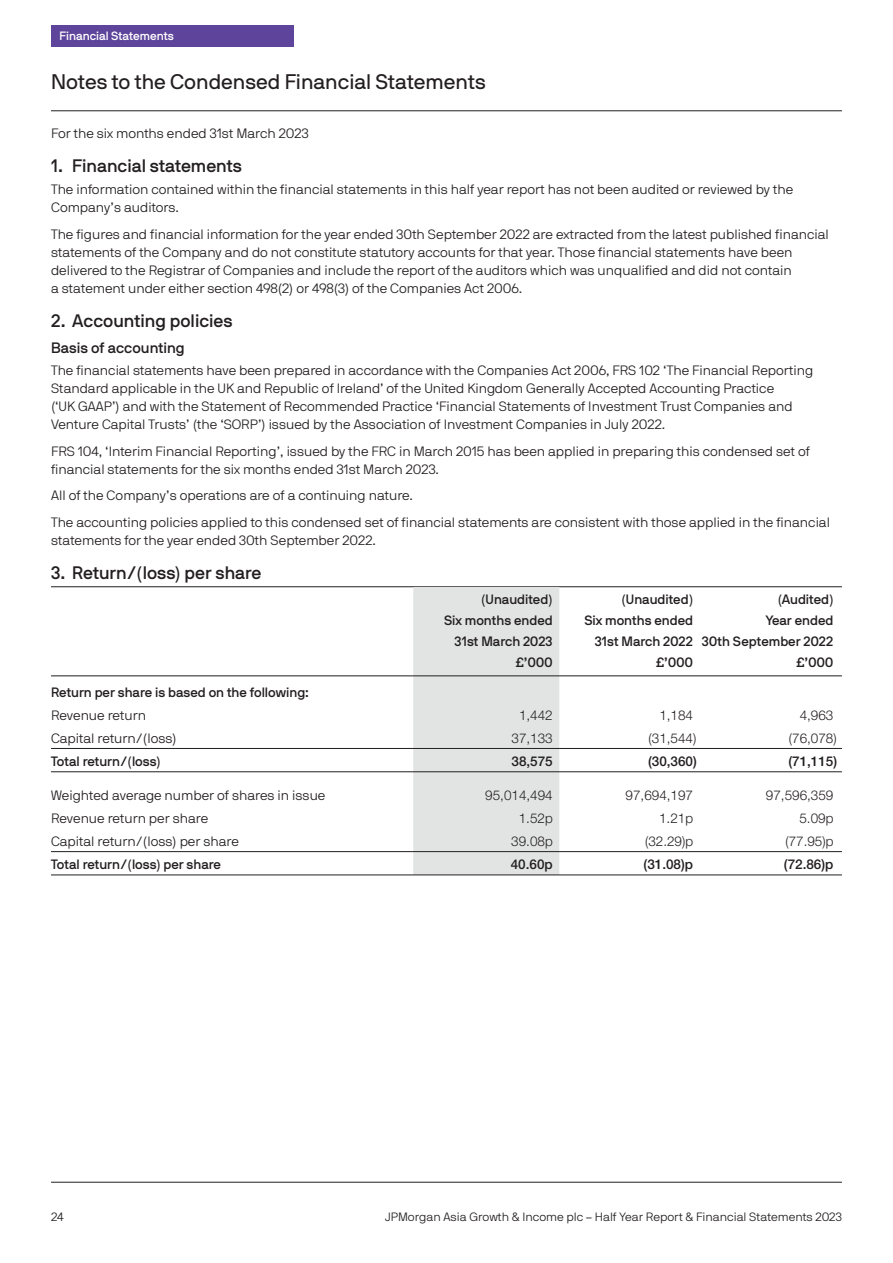
<style>
.page{position:relative;width:893px;height:1263px;background:#fff}
.page>*{position:absolute;margin:0;border:0;box-sizing:border-box;transform-origin:0 0}
.t1{font:21px "JPMAM Pro Reg";color:#231f20}
.t2{font:18px "JPMAM Pro Med";color:#231f20}
.t3{font:15px "JPMAM Pro Med";color:#231f20}
.t4{font:13.5px/18px "JPMAM Pro Lig";color:#231f20}
.t5{font:13.5px "JPMAM Pro Med";color:#231f20}
.t6{font:300 13.5px "Helvetica Neue LT";color:#231f20}
.t7{font:500 13.5px "Helvetica Neue LT";color:#231f20}
.t8{font:12px "JPMAM Pro Lig";color:#231f20}
.t9{font:12px "JPMAM Pro Med";color:#fff}
</style>
<div class="page">
<hr style="left:51px;top:1182px;width:791px;height:1px;background:#231f20">
<hr style="left:51px;top:111px;width:791px;height:1px;background:#231f20">
<div style="left:51px;top:26px;width:242px;height:21px;background:#5e449b"></div>
<hr style="left:51px;top:586px;width:791px;height:1px;background:#231f20">
<div style="left:413px;top:587px;width:146px;height:288px;background:#e2e4e4"></div>
<hr style="left:51px;top:675px;width:791px;height:1px;background:#231f20">
<hr style="left:51px;top:748px;width:791px;height:1px;background:#231f20">
<hr style="left:51px;top:771px;width:791px;height:1px;background:#231f20">
<hr style="left:51px;top:851px;width:791px;height:1px;background:#231f20">
<hr style="left:51px;top:874px;width:791px;height:1px;background:#231f20">
<p class="t9" style="left:60px;top:32px;width:116px">Financial Statements</p>
<h1 class="t1" style="left:51px;top:74px;width:436px">Notes to the Condensed Financial Statements</h1>
<p class="t4" style="left:51px;top:125px;width:259px">For the six months ended 31st March 2023</p>
<h2 class="t2" style="left:51px;top:159px;width:193px">1. Financial statements</h2>
<p class="t4" style="left:51px;top:181px;width:744px">The information contained within the financial statements in this half year report has not been audited or reviewed by the<br>Company’s auditors.</p>
<p class="t4" style="left:51px;top:225px;width:779px">The figures and financial information for the year ended 30th September 2022 are extracted from the latest published financial statements of the Company and do not constitute statutory accounts for that year. Those financial statements have been delivered to the Registrar of Companies and include the report of the auditors which was unqualified and did not contain<br>a statement under either section 498(2) or 498(3) of the Companies Act 2006.</p>
<h2 class="t2" style="left:51px;top:313px;width:183px">2. Accounting policies</h2>
<p class="t3" style="left:51px;top:342px;width:135px">Basis of accounting</p>
<p class="t4" style="left:51px;top:362px;width:764px">The financial statements have been prepared in accordance with the Companies Act 2006, FRS 102 ‘The Financial Reporting Standard applicable in the UK and Republic of Ireland’ of the United Kingdom Generally Accepted Accounting Practice<br>(‘UK GAAP’) and with the Statement of Recommended Practice ‘Financial Statements of Investment Trust Companies and Venture Capital Trusts’ (the ‘SORP’) issued by the Association of Investment Companies in July 2022.</p>
<p class="t4" style="left:51px;top:442px;width:760px">FRS 104, ‘Interim Financial Reporting’, issued by the FRC in March 2015 has been applied in preparing this condensed set of financial statements for the six months ended 31st March 2023.</p>
<p class="t4" style="left:51px;top:483px;width:781px;line-height:26.5px">All of the Company’s operations are of a continuing nature.<br>The accounting policies applied to this condensed set of financial statements are consistent with those applied in the financial</p>
<p class="t4" style="left:51px;top:531px;width:326px">statements for the year ended 30th September 2022.</p>
<h2 class="t2" style="left:51px;top:565px;width:212px">3. Return/(loss) per share</h2>
<p class="t5" style="left:481px;top:594px;width:73px">(Unaudited)</p>
<p class="t5" style="left:622px;top:594px;width:73px">(Unaudited)</p>
<p class="t5" style="left:778px;top:594px;width:57px">(Audited)</p>
<p class="t5" style="left:444px;top:615px;width:110px">Six months ended</p>
<p class="t5" style="left:584px;top:615px;width:110px">Six months ended</p>
<p class="t5" style="left:766px;top:615px;width:69px">Year ended</p>
<p class="t5" style="left:455px;top:636px;width:100px">31st March 2023</p>
<p class="t5" style="left:595px;top:636px;width:240px">31st March 2022 30th September 2022</p>
<p class="t5" style="left:516px;top:657px;width:38px">£’000</p>
<p class="t5" style="left:656px;top:657px;width:38px">£’000</p>
<p class="t5" style="left:796px;top:657px;width:38px">£’000</p>
<p class="t5" style="left:51px;top:686px;width:259px">Return per share is based on the following:</p>
<p class="t4" style="left:51px;top:706px;width:96px">Revenue return</p>
<p class="t6" style="left:519px;top:710px;width:35px">1,442</p>
<p class="t6" style="left:659px;top:710px;width:35px">1,184</p>
<p class="t6" style="left:800px;top:710px;width:35px">4,963</p>
<p class="t4" style="left:51px;top:729px;width:127px">Capital return/(loss)</p>
<p class="t6" style="left:511px;top:733px;width:43px">37,133</p>
<p class="t6" style="left:649px;top:733px;width:49px">(31,544)</p>
<p class="t6" style="left:789px;top:733px;width:49px">(76,078)</p>
<p class="t5" style="left:51px;top:756px;width:111px">Total return/(loss)</p>
<p class="t7" style="left:511px;top:756px;width:43px">38,575</p>
<p class="t7" style="left:648px;top:756px;width:50px">(30,360)</p>
<p class="t7" style="left:788px;top:756px;width:50px">(71,115)</p>
<p class="t4" style="left:51px;top:786px;width:276px">Weighted average number of shares in issue</p>
<p class="t6" style="left:485px;top:790px;width:69px">95,014,494</p>
<p class="t6" style="left:626px;top:790px;width:69px">97,694,197</p>
<p class="t6" style="left:766px;top:790px;width:69px">97,596,359</p>
<p class="t4" style="left:51px;top:809px;width:159px">Revenue return per share</p>
<p class="t6" style="left:519px;top:813px;width:36px">1.52p</p>
<p class="t6" style="left:659px;top:813px;width:36px">1.21p</p>
<p class="t6" style="left:799px;top:813px;width:36px">5.09p</p>
<p class="t4" style="left:51px;top:832px;width:189px">Capital return/(loss) per share</p>
<p class="t6" style="left:511px;top:836px;width:43px">39.08p</p>
<p class="t6" style="left:645px;top:836px;width:50px">(32.29)p</p>
<p class="t6" style="left:785px;top:836px;width:50px">(77.95)p</p>
<p class="t5" style="left:51px;top:859px;width:171px">Total return/(loss) per share</p>
<p class="t7" style="left:511px;top:859px;width:44px">40.60p</p>
<p class="t7" style="left:644px;top:859px;width:51px">(31.08)p</p>
<p class="t7" style="left:784px;top:859px;width:51px">(72.86)p</p>
<p class="t8" style="left:51px;top:1210px;width:14px">24</p>
<p class="t8" style="left:385px;top:1210px;width:458px">JPMorgan Asia Growth &amp; Income plc – Half Year Report &amp; Financial Statements 2023</p>
</div>
